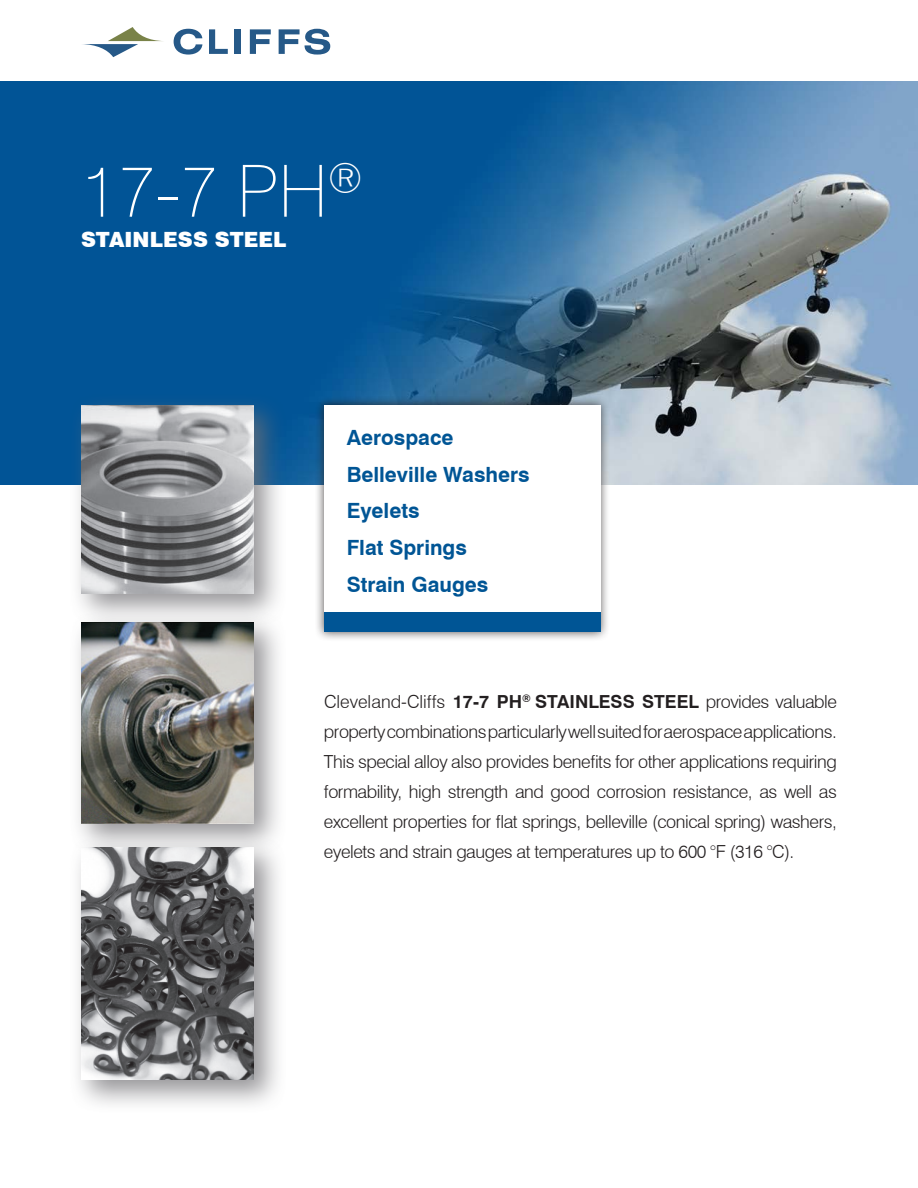
<style>
.page{position:relative;width:918px;height:1188px;background:#fff}
.page>*{position:absolute;margin:0;border:0;box-sizing:border-box;transform-origin:0 0}
.t1{font:100 72px "Swiss 721 BT";color:#fff}
.t2{font:700 21px/36.8px "Swiss 721 BT";color:#005595}
.t3{font:900 21px "Swiss 721 BT";color:#fff}
.t4{font:300 18px/30px "Swiss 721 BT";letter-spacing:-.025em;color:#231f20;text-align:justify}
.s1{font-weight:700}
</style>
<div class="page">
<img style="left:0;top:81px;width:918px;height:404px">
<div style="left:314px;top:395px;width:297px;height:246px;background:#231f20;opacity:.75"></div>
<div style="left:324px;top:405px;width:277px;height:227px;background:#fff"></div>
<div style="left:69px;top:393px;width:218px;height:234px;background:#717074;opacity:.75"></div>
<img style="left:81px;top:405px;width:173px;height:189px">
<div style="left:69px;top:610px;width:218px;height:247px;background:#717074;opacity:.75"></div>
<img style="left:81px;top:623px;width:173px;height:200px">
<div style="left:69px;top:835px;width:218px;height:278px;background:#717074;opacity:.75"></div>
<img style="left:81px;top:847px;width:173px;height:233px">
<div style="left:324px;top:612px;width:277px;height:20px;background:#005595"></div>
<svg style="left:174px;top:29px;width:28px;height:26px"></svg>
<svg style="left:209px;top:29px;width:19px;height:25px"></svg>
<div style="left:235px;top:29px;width:6px;height:25px;background:#265988"></div>
<svg style="left:250px;top:29px;width:21px;height:25px"></svg>
<svg style="left:279px;top:29px;width:51px;height:26px"></svg>
<svg style="left:83px;top:27px;width:80px;height:30px"></svg>
<h1 class="t1" style="left:81px;top:147px;width:283px">17-7 PH<sup>®</sup></h1>
<p class="t3" style="left:81px;top:226px;width:207px">STAINLESS STEEL</p>
<p class="t2" style="left:347px;top:419px;width:185px">Aerospace<br>Belleville Washers<br>Eyelets<br>Flat Springs<br>Strain Gauges</p>
<p class="t4" style="left:324px;top:686px;width:514px">Cleveland-Cliffs <span class="s1">17-7 PH</span><sup>®</sup> <span class="s1">STAINLESS STEEL</span> provides valuable property combinations particularly well suited for aerospace applications.<br>This special alloy also provides benefits for other applications requiring formability, high strength and good corrosion resistance, as well as excellent properties for flat springs, belleville (conical spring) washers, eyelets and strain gauges at temperatures up to 600 °F (316 °C).</p>
</div>
